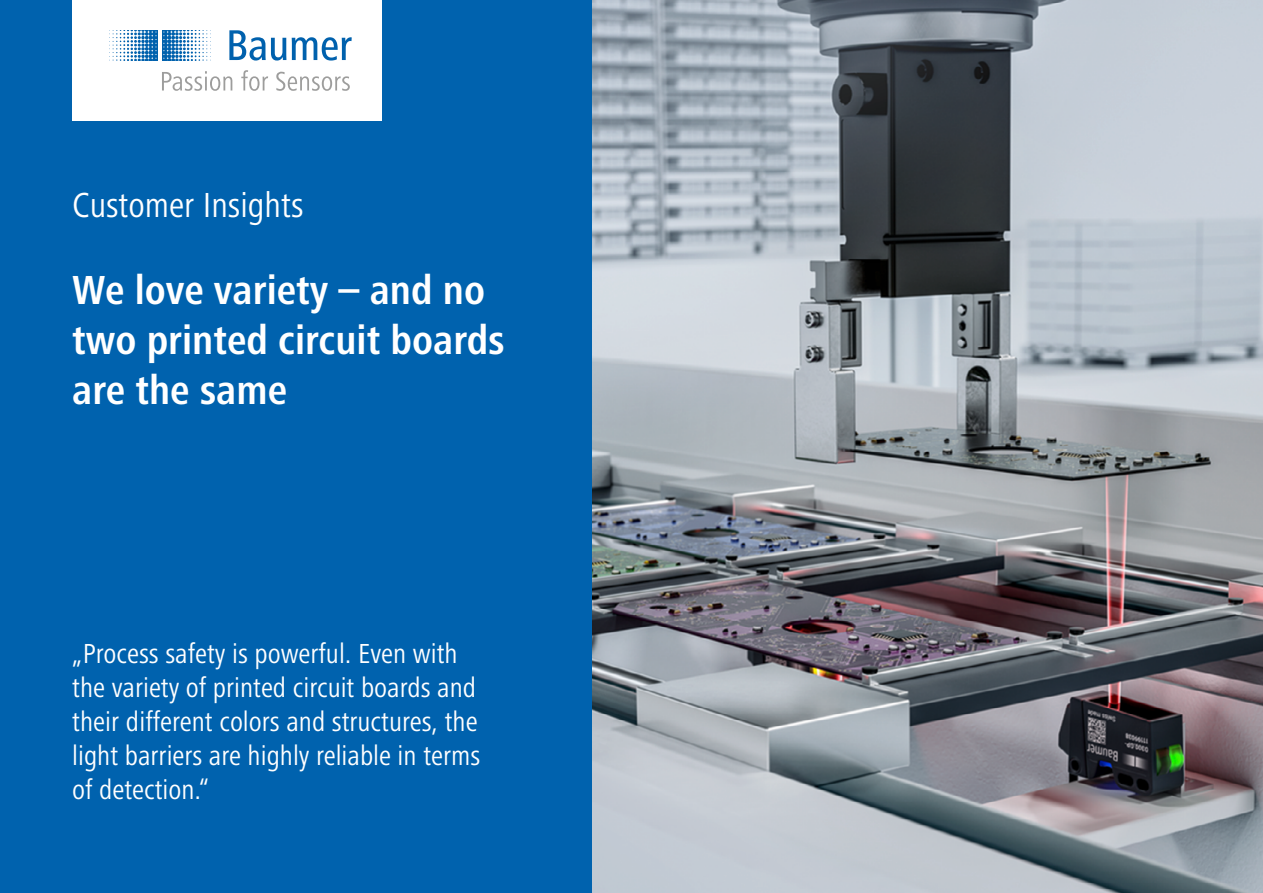
<style>
.page{position:relative;width:1263px;height:893px;background:#fff}
.page>*{position:absolute;margin:0;border:0;box-sizing:border-box;transform-origin:0 0}
.t1{font:700 condensed 42px/50.4px "Frutiger Next Pro";color:#fff}
.t2{font:condensed 36px "Frutiger Next Pro";color:#fff}
.t3{font:condensed 28.5px/34.2px "Frutiger Next Pro";color:#fff}
</style>
<div class="page">
<img style="left:591px;top:0;width:672px;height:893px">
<div style="left:0;top:0;width:591px;height:893px;background:#0062ae"></div>
<div style="left:72px;top:0;width:310px;height:120px;background:#fff"></div>
<svg style="left:229px;top:30px;width:57px;height:31px"></svg>
<svg style="left:292px;top:37px;width:60px;height:24px"></svg>
<svg style="left:109px;top:30px;width:102px;height:31px"></svg>
<svg style="left:162px;top:71px;width:70px;height:20px"></svg>
<svg style="left:241px;top:70px;width:27px;height:21px"></svg>
<svg style="left:276px;top:72px;width:74px;height:19px"></svg>
<p class="t2" style="left:72px;top:185px;width:233px">Customer Insights</p>
<h1 class="t1" style="left:72px;top:264px;width:434px">We love variety – and no two printed circuit boards are the same</h1>
<p class="t3" style="left:72px;top:636px;width:409px">„Process safety is powerful. Even with the variety of printed circuit boards and their different colors and structures, the light barriers are highly reliable in terms of detection.“</p>
</div>
